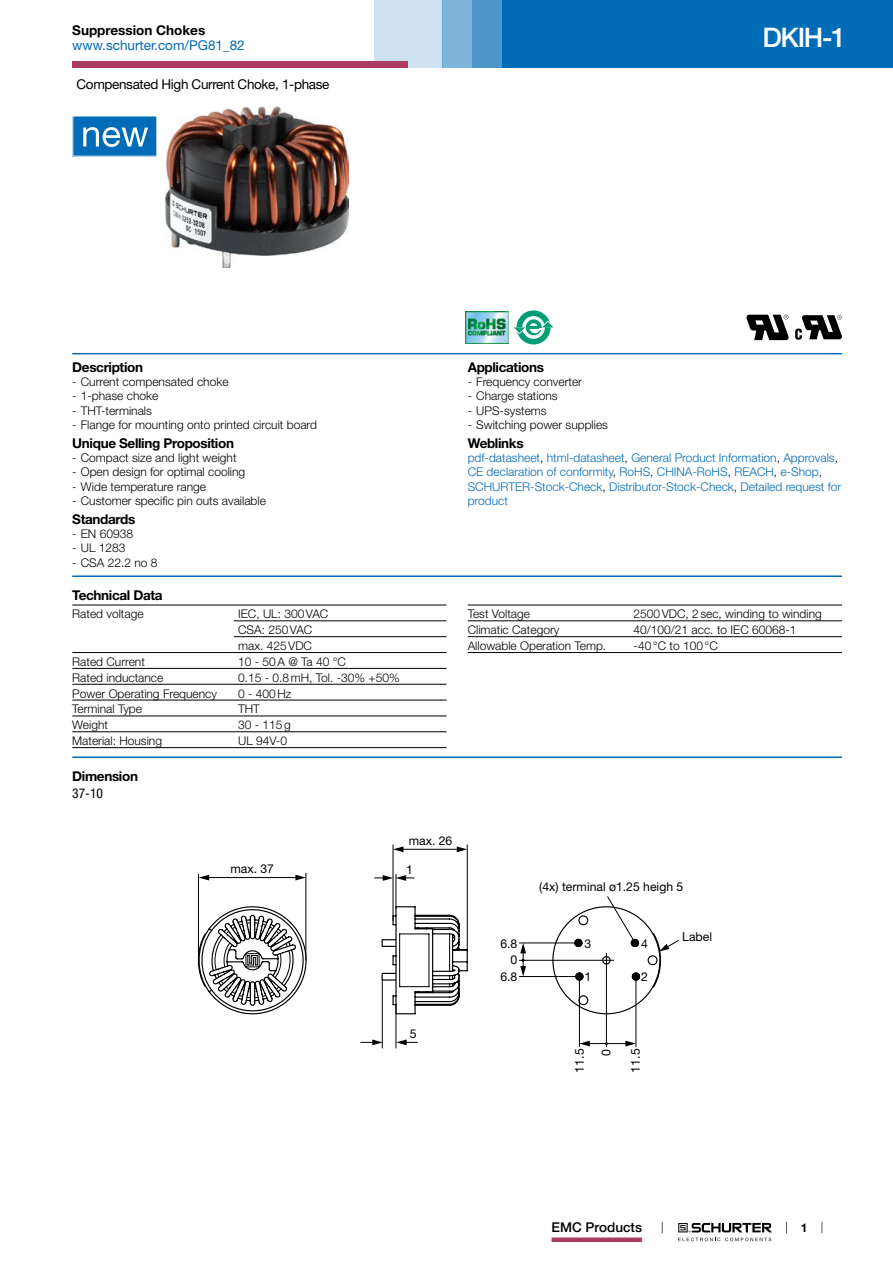
<style>
.page{position:relative;width:893px;height:1263px;background:#fff}
.page>*{position:absolute;margin:0;border:0;box-sizing:border-box;transform-origin:0 0}
.t1{font:500 27px "Helvetica Neue LT";color:#fff}
.t2{font:700 13.5px "Helvetica Neue LT";letter-spacing:-.025em;color:#000}
.t3{font:13.5px "Helvetica Neue LT";letter-spacing:-.025em;color:#000}
.t4{font:13.5px "Helvetica Neue LT";color:#006bb6}
.t5{font:700 13.5px "Helvetica Neue LT";color:#000}
.t6{font:500 13.5px "Helvetica Neue LT";color:#000}
.t7{font:condensed 13.5px "Helvetica Neue LT";color:#000}
.t8{font:12.3px "Helvetica Neue LT";color:#000}
.t9{font:300 12px/15.9px "Helvetica Neue LT";color:#000}
.t10{font:300 12px/14.4px "Helvetica Neue LT";color:#006bb6}
.t11{font:700 12px "Helvetica Neue LT";color:#000}
.s1{color:#000}
</style>
<div class="page">
<svg style="left:678px;top:1223px;width:94px;height:18px"></svg>
<div style="left:502px;top:0;width:391px;height:68px;background:#006bb6"></div>
<div style="left:442px;top:0;width:30px;height:68px;background:#80b5da"></div>
<div style="left:472px;top:0;width:30px;height:68px;background:#4d97cc"></div>
<div style="left:374px;top:0;width:68px;height:68px;background:#cde1f0"></div>
<div style="left:72px;top:62px;width:336px;height:6px;background:#aa3d61"></div>
<div style="left:552px;top:1237px;width:90px;height:5px;background:#aa3d61"></div>
<img style="left:166px;top:106px;width:183px;height:162px">
<div style="left:73px;top:116px;width:84px;height:40px;background:#006bb6"></div>
<div style="left:72px;top:115px;width:85px;height:42px;border:1px solid #fff"></div>
<svg style="left:83px;top:127px;width:65px;height:20px"></svg>
<img style="left:466px;top:312px;width:42px;height:31px">
<div style="left:517px;top:310px;width:34px;height:34px;background:#009c75;border-radius:50%"></div>
<svg style="left:522px;top:316px;width:23px;height:23px"></svg>
<svg style="left:526px;top:319px;width:16px;height:16px"></svg>
<svg style="left:514px;top:320px;width:40px;height:14px"></svg>
<svg style="left:746px;top:315px;width:43px;height:25px"></svg>
<svg style="left:795px;top:315px;width:47px;height:25px"></svg>
<hr style="left:72px;top:353px;width:770px;height:1px;background:#006bb6">
<hr style="left:72px;top:575px;width:770px;height:2px;background:#006bb6">
<hr style="left:72px;top:605px;width:374px;height:1px;background:#000">
<hr style="left:234px;top:620px;width:212px;height:1px;background:#000">
<hr style="left:234px;top:636px;width:212px;height:1px;background:#000">
<hr style="left:72px;top:652px;width:374px;height:1px;background:#000">
<hr style="left:72px;top:668px;width:374px;height:1px;background:#000">
<hr style="left:72px;top:684px;width:374px;height:1px;background:#000">
<hr style="left:72px;top:700px;width:374px;height:1px;background:#000">
<hr style="left:72px;top:715px;width:374px;height:1px;background:#000">
<hr style="left:72px;top:731px;width:374px;height:1px;background:#000">
<hr style="left:72px;top:747px;width:374px;height:1px;background:#000">
<hr style="left:468px;top:605px;width:374px;height:1px;background:#000">
<hr style="left:468px;top:620px;width:374px;height:1px;background:#000">
<hr style="left:468px;top:636px;width:374px;height:1px;background:#000">
<hr style="left:468px;top:652px;width:374px;height:1px;background:#000">
<hr style="left:72px;top:756px;width:770px;height:2px;background:#006bb6">
<svg style="left:198px;top:915px;width:455px;height:106px"></svg>
<hr style="left:198px;top:874px;width:1px;height:84px;background:#000">
<hr style="left:306px;top:873px;width:1px;height:87px;background:#000">
<hr style="left:205px;top:877px;width:94px;height:1px;background:#000">
<hr style="left:382px;top:979px;width:1px;height:69px;background:#000">
<hr style="left:396px;top:1004px;width:1px;height:44px;background:#000">
<hr style="left:393px;top:845px;width:1px;height:75px;background:#000">
<hr style="left:396px;top:874px;width:1px;height:34px;background:#000">
<hr style="left:467px;top:845px;width:1px;height:105px;background:#000">
<hr style="left:401px;top:849px;width:59px;height:1px;background:#000">
<svg style="left:213px;top:896px;width:423px;height:151px"></svg>
<svg style="left:295px;top:875px;width:11px;height:5px"></svg>
<svg style="left:199px;top:875px;width:10px;height:5px"></svg>
<svg style="left:457px;top:846px;width:10px;height:6px"></svg>
<svg style="left:393px;top:846px;width:10px;height:6px"></svg>
<svg style="left:375px;top:875px;width:39px;height:6px"></svg>
<svg style="left:361px;top:1039px;width:22px;height:6px"></svg>
<svg style="left:396px;top:1039px;width:21px;height:6px"></svg>
<svg style="left:579px;top:1041px;width:11px;height:5px"></svg>
<svg style="left:625px;top:1041px;width:11px;height:5px"></svg>
<svg style="left:519px;top:932px;width:160px;height:56px"></svg>
<p class="t5" style="left:72px;top:22px;width:135px">Suppression Chokes</p>
<p class="t4" style="left:72px;top:37px;width:174px">www.schurter.com/PG81_82</p>
<p class="t3" style="left:77px;top:76px;width:255px">Compensated High Current Choke, 1-phase</p>
<h1 class="t1" style="left:762px;top:21px;width:85px">DKIH-1</h1>
<p class="t2" style="left:72px;top:359px;width:72px">Description</p>
<p class="t9" style="left:72px;top:373px;width:158px">- Current compensated choke</p>
<p class="t9" style="left:72px;top:388px;width:88px">- 1-phase choke</p>
<p class="t9" style="left:72px;top:402px;width:81px">- THT-terminals</p>
<p class="t9" style="left:72px;top:416px;width:246px">- Flange for mounting onto printed circuit board</p>
<p class="t2" style="left:72px;top:435px;width:163px">Unique Selling Proposition</p>
<p class="t9" style="left:72px;top:449px;width:166px">- Compact size and light weight</p>
<p class="t9" style="left:72px;top:464px;width:174px">- Open design for optimal cooling</p>
<p class="t9" style="left:72px;top:478px;width:135px">- Wide temperature range</p>
<p class="t9" style="left:72px;top:492px;width:195px">- Customer specific pin outs available</p>
<p class="t2" style="left:72px;top:511px;width:65px">Standards</p>
<p class="t9" style="left:72px;top:525px;width:62px">- EN 60938</p>
<p class="t9" style="left:72px;top:540px;width:55px">- UL 1283</p>
<p class="t9" style="left:72px;top:554px;width:87px">- CSA 22.2 no 8</p>
<p class="t2" style="left:72px;top:587px;width:92px">Technical Data</p>
<p class="t9" style="left:72px;top:606px;width:73px">Rated voltage</p>
<p class="t9" style="left:238px;top:606px;width:92px">IEC, UL: 300VAC<br>CSA: 250VAC max. 425VDC</p>
<p class="t9" style="left:72px;top:653px;width:74px">Rated Current</p>
<p class="t9" style="left:238px;top:653px;width:109px">10 - 50A @ Ta 40 °C</p>
<p class="t9" style="left:72px;top:669px;width:93px">Rated inductance</p>
<p class="t9" style="left:238px;top:669px;width:163px">0.15 - 0.8mH, Tol. -30% +50%</p>
<p class="t9" style="left:72px;top:685px;width:146px">Power Operating Frequency</p>
<p class="t9" style="left:238px;top:685px;width:55px">0 - 400Hz</p>
<p class="t9" style="left:72px;top:701px;width:71px">Terminal Type</p>
<p class="t9" style="left:238px;top:701px;width:23px">THT</p>
<p class="t9" style="left:72px;top:717px;width:37px">Weight</p>
<p class="t9" style="left:238px;top:717px;width:54px">30 - 115g</p>
<p class="t9" style="left:72px;top:733px;width:91px">Material: Housing</p>
<p class="t9" style="left:238px;top:733px;width:50px">UL 94V-0</p>
<p class="t2" style="left:72px;top:768px;width:67px">Dimension</p>
<p class="t7" style="left:72px;top:786px;width:32px">37-10</p>
<p class="t8" style="left:230px;top:861px;width:45px">max. 37</p>
<p class="t8" style="left:409px;top:833px;width:45px">max. 26</p>
<p class="t8" style="left:406px;top:862px;width:8px">1</p>
<p class="t2" style="left:468px;top:359px;width:78px">Applications</p>
<p class="t9" style="left:468px;top:373px;width:116px">- Frequency converter</p>
<p class="t9" style="left:468px;top:388px;width:91px">- Charge stations</p>
<p class="t9" style="left:468px;top:402px;width:80px">- UPS-systems</p>
<p class="t9" style="left:468px;top:417px;width:142px">- Switching power supplies</p>
<p class="t2" style="left:468px;top:435px;width:57px">Weblinks</p>
<p class="t10" style="left:468px;top:450px;width:375px">pdf-datasheet<span class="s1">,</span> html-datasheet<span class="s1">,</span> General Product Information<span class="s1">,</span> Approvals<span class="s1">, </span>CE declaration of conformity<span class="s1">,</span> RoHS<span class="s1">,</span> CHINA-RoHS<span class="s1">,</span> REACH<span class="s1">,</span> e-Shop<span class="s1">, </span>SCHURTER-Stock-Check<span class="s1">,</span> Distributor-Stock-Check<span class="s1">,</span> Detailed request for product</p>
<p class="t9" style="left:468px;top:606px;width:64px">Test Voltage</p>
<p class="t9" style="left:634px;top:606px;width:190px">2500VDC, 2sec, winding to winding</p>
<p class="t9" style="left:468px;top:622px;width:93px">Climatic Category</p>
<p class="t9" style="left:634px;top:622px;width:164px">40/100/21 acc. to IEC 60068-1</p>
<p class="t9" style="left:468px;top:637px;width:140px">Allowable Operation Temp.</p>
<p class="t9" style="left:634px;top:637px;width:86px">-40°C to 100°C</p>
<p class="t8" style="left:539px;top:879px;width:146px">(4x) terminal ø1.25 heigh 5</p>
<p class="t8" style="left:500px;top:936px;width:19px">6.8</p>
<p class="t8" style="left:641px;top:936px;width:8px">4</p>
<p class="t8" style="left:641px;top:970px;width:8px">2</p>
<p class="t8" style="left:584px;top:936px;width:8px">3</p>
<p class="t8" style="left:584px;top:970px;width:8px">1</p>
<p class="t8" style="left:510px;top:953px;width:8px">0</p>
<p class="t8" style="left:500px;top:969px;width:19px">6.8</p>
<p class="t8" style="left:682px;top:929px;width:31px">Label</p>
<p class="t8" style="left:410px;top:1026px;width:8px">5</p>
<p class="t8" style="left:572px;top:1072px;width:25px;rotate:-90deg">11.5</p>
<p class="t8" style="left:599px;top:1056px;width:8px;rotate:-90deg">0</p>
<p class="t8" style="left:628px;top:1072px;width:25px;rotate:-90deg">11.5</p>
<p class="t6" style="left:552px;top:1219px;width:92px">EMC Products</p>
<p class="t11" style="left:801px;top:1220px;width:8px">1</p>
</div>
